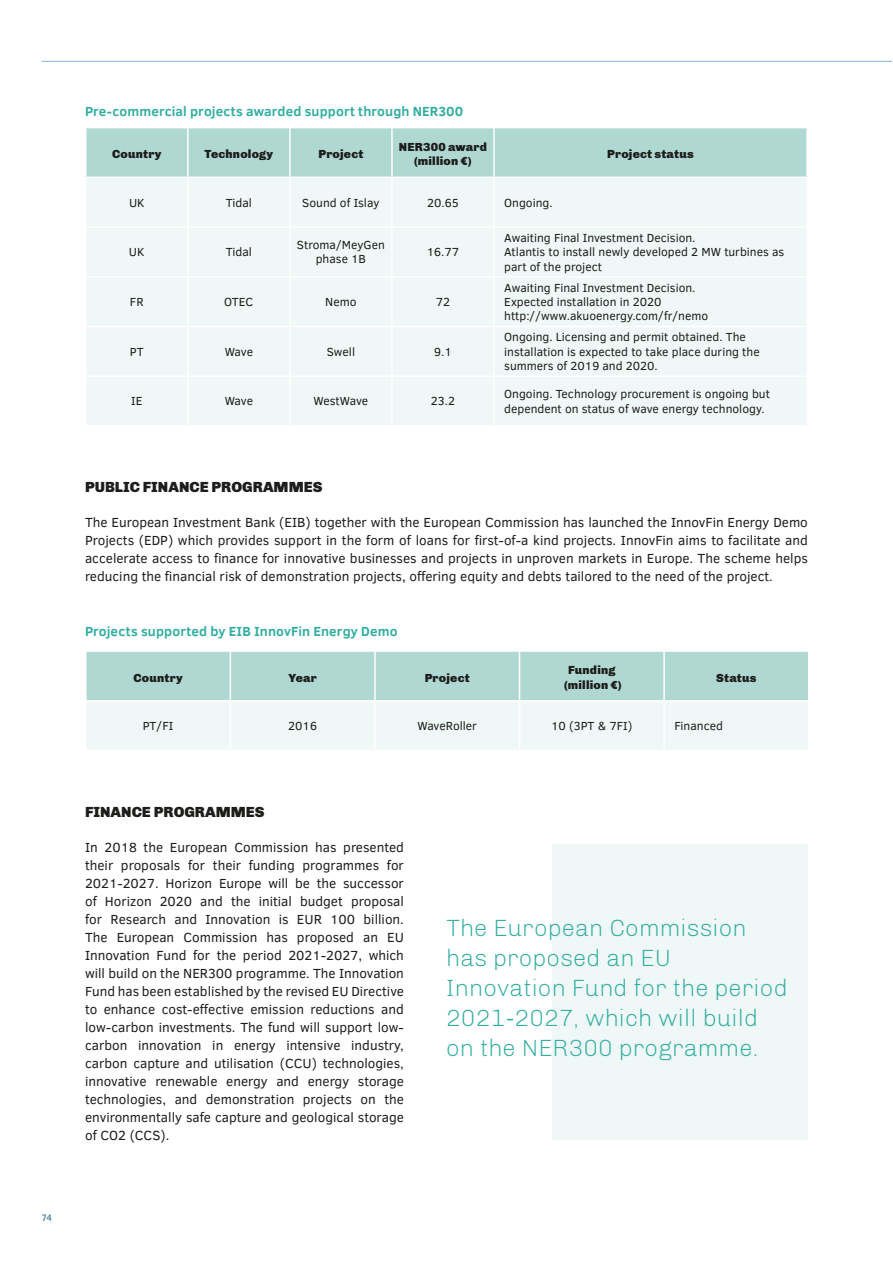
<style>
.page{position:relative;width:893px;height:1263px;background:#fff}
.page>*{position:absolute;margin:0;border:0;box-sizing:border-box;transform-origin:0 0}
.t1{font:300 24px/30px "Chivo";color:#31aea1}
.t2{font:900 15px "Chivo";color:#1d1d1b}
.t3{font:13.5px/18px "Clear Sans";color:#1d1d1b;text-align:justify}
.t4{font:700 13.5px "Clear Sans";letter-spacing:.01em;color:#31aea1}
.t5{font:12px/14.4px "Clear Sans";color:#1d1d1b}
.t6{font:900 12px/14.4px "Chivo";letter-spacing:.015em;color:#1d1d1b;text-align:center}
.t7{font:700 9px "Trade Gothic";color:#50869f}
</style>
<div class="page">
<hr style="left:42px;top:61px;width:850px;height:1px;background:#7fb4cc">
<div style="left:87px;top:128px;width:719px;height:49px;background:#b0d8d2"></div>
<div style="left:87px;top:178px;width:719px;height:247px;background:#f0f7f7"></div>
<hr style="left:187px;top:128px;width:2px;height:49px;background:#fff">
<hr style="left:289px;top:128px;width:2px;height:49px;background:#fff">
<hr style="left:391px;top:128px;width:2px;height:49px;background:#fff">
<hr style="left:493px;top:128px;width:2px;height:49px;background:#fff">
<hr style="left:187px;top:178px;width:2px;height:48px;background:#fff">
<hr style="left:289px;top:178px;width:2px;height:48px;background:#fff">
<hr style="left:391px;top:178px;width:2px;height:48px;background:#fff">
<hr style="left:493px;top:178px;width:2px;height:48px;background:#fff">
<hr style="left:85px;top:226px;width:103px;height:2px;background:#fff">
<hr style="left:188px;top:226px;width:102px;height:2px;background:#fff">
<hr style="left:187px;top:228px;width:2px;height:48px;background:#fff">
<hr style="left:290px;top:226px;width:102px;height:2px;background:#fff">
<hr style="left:289px;top:228px;width:2px;height:48px;background:#fff">
<hr style="left:392px;top:226px;width:102px;height:2px;background:#fff">
<hr style="left:391px;top:228px;width:2px;height:48px;background:#fff">
<hr style="left:85px;top:276px;width:103px;height:1px;background:#fff">
<hr style="left:188px;top:276px;width:102px;height:1px;background:#fff">
<hr style="left:187px;top:277px;width:2px;height:49px;background:#fff">
<hr style="left:290px;top:276px;width:102px;height:1px;background:#fff">
<hr style="left:289px;top:277px;width:2px;height:49px;background:#fff">
<hr style="left:392px;top:276px;width:102px;height:1px;background:#fff">
<hr style="left:391px;top:277px;width:2px;height:49px;background:#fff">
<hr style="left:493px;top:277px;width:2px;height:49px;background:#fff">
<hr style="left:85px;top:326px;width:103px;height:1px;background:#fff">
<hr style="left:188px;top:326px;width:102px;height:1px;background:#fff">
<hr style="left:187px;top:327px;width:2px;height:48px;background:#fff">
<hr style="left:290px;top:326px;width:102px;height:1px;background:#fff">
<hr style="left:289px;top:327px;width:2px;height:48px;background:#fff">
<hr style="left:392px;top:326px;width:102px;height:1px;background:#fff">
<hr style="left:391px;top:327px;width:2px;height:48px;background:#fff">
<hr style="left:494px;top:326px;width:314px;height:1px;background:#fff">
<hr style="left:493px;top:327px;width:2px;height:48px;background:#fff">
<hr style="left:85px;top:375px;width:103px;height:2px;background:#fff">
<hr style="left:188px;top:375px;width:102px;height:2px;background:#fff">
<hr style="left:187px;top:377px;width:2px;height:48px;background:#fff">
<hr style="left:290px;top:375px;width:102px;height:2px;background:#fff">
<hr style="left:289px;top:377px;width:2px;height:48px;background:#fff">
<hr style="left:392px;top:375px;width:102px;height:2px;background:#fff">
<hr style="left:391px;top:377px;width:2px;height:48px;background:#fff">
<hr style="left:494px;top:375px;width:314px;height:2px;background:#fff">
<hr style="left:493px;top:377px;width:2px;height:48px;background:#fff">
<hr style="left:494px;top:226px;width:314px;height:2px;background:#fff">
<hr style="left:493px;top:228px;width:2px;height:48px;background:#fff">
<hr style="left:494px;top:276px;width:314px;height:1px;background:#fff">
<svg style="left:87px;top:652px;width:721px;height:98px"></svg>
<hr style="left:230px;top:652px;width:1px;height:48px;background:#fff">
<hr style="left:374px;top:652px;width:2px;height:48px;background:#fff">
<hr style="left:519px;top:652px;width:1px;height:48px;background:#fff">
<hr style="left:663px;top:652px;width:2px;height:48px;background:#fff">
<hr style="left:85px;top:700px;width:145px;height:1px;background:#fff">
<hr style="left:230px;top:700px;width:145px;height:1px;background:#fff">
<hr style="left:230px;top:701px;width:1px;height:49px;background:#fff">
<hr style="left:375px;top:700px;width:144px;height:1px;background:#fff">
<hr style="left:374px;top:701px;width:2px;height:49px;background:#fff">
<hr style="left:519px;top:700px;width:145px;height:1px;background:#fff">
<hr style="left:519px;top:701px;width:1px;height:49px;background:#fff">
<hr style="left:664px;top:700px;width:145px;height:1px;background:#fff">
<hr style="left:663px;top:701px;width:2px;height:49px;background:#fff">
<div style="left:552px;top:844px;width:256px;height:296px;background:#f0f7f7"></div>
<p class="t7" style="left:42px;top:1212px;width:12px">74</p>
<p class="t4" style="left:85px;top:102px;width:380px">Pre-commercial projects awarded support through NER300</p>
<p class="t6" style="left:112px;top:147px;width:51px">Country</p>
<p class="t6" style="left:205px;top:147px;width:70px">Technology</p>
<p class="t6" style="left:318px;top:147px;width:46px">Project</p>
<p class="t6" style="left:399px;top:140px;width:90px">NER300 award (million €)</p>
<p class="t6" style="left:607px;top:147px;width:88px">Project status</p>
<p class="t5" style="left:129px;top:195px;width:17px">UK</p>
<p class="t5" style="left:226px;top:195px;width:28px">Tidal</p>
<p class="t5" style="left:302px;top:195px;width:79px">Sound of Islay</p>
<p class="t5" style="left:427px;top:195px;width:33px">20.65</p>
<p class="t5" style="left:504px;top:195px;width:50px">Ongoing.</p>
<p class="t5" style="left:129px;top:245px;width:17px">UK</p>
<p class="t5" style="left:226px;top:245px;width:28px">Tidal</p>
<p class="t5" style="left:297px;top:238px;width:89px;text-align:center">Stroma/MeyGen phase 1B</p>
<p class="t5" style="left:427px;top:245px;width:34px">16.77</p>
<p class="t5" style="left:504px;top:230px;width:282px">Awaiting Final Investment Decision.<br>Atlantis to install newly developed 2 MW turbines as part of the project</p>
<p class="t5" style="left:130px;top:295px;width:15px">FR</p>
<p class="t5" style="left:224px;top:295px;width:31px">OTEC</p>
<p class="t5" style="left:325px;top:295px;width:33px">Nemo</p>
<p class="t5" style="left:436px;top:295px;width:16px">72</p>
<p class="t5" style="left:130px;top:344px;width:15px">PT</p>
<p class="t5" style="left:225px;top:344px;width:30px">Wave</p>
<p class="t5" style="left:327px;top:344px;width:30px">Swell</p>
<p class="t5" style="left:434px;top:344px;width:19px">9.1</p>
<p class="t5" style="left:504px;top:280px;width:206px">Awaiting Final Investment Decision.<br>Expected installation in 2020 http://www.akuoenergy.com/fr/nemo</p>
<p class="t5" style="left:504px;top:330px;width:257px">Ongoing. Licensing and permit obtained. The installation is expected to take place during the summers of 2019 and 2020.</p>
<p class="t5" style="left:131px;top:394px;width:13px">IE</p>
<p class="t5" style="left:225px;top:394px;width:30px">Wave</p>
<p class="t5" style="left:314px;top:394px;width:56px">WestWave</p>
<p class="t5" style="left:431px;top:394px;width:26px">23.2</p>
<p class="t5" style="left:504px;top:387px;width:267px">Ongoing. Technology procurement is ongoing but dependent on status of wave energy technology.</p>
<p class="t2" style="left:85px;top:478px;width:239px">PUBLIC FINANCE PROGRAMMES</p>
<p class="t3" style="left:85px;top:513px;width:724px">The European Investment Bank (EIB) together with the European Commission has launched the InnovFin Energy Demo Projects (EDP) which provides support in the form of loans for first-of-a kind projects. InnovFin aims to facilitate and accelerate access to finance for innovative businesses and projects in unproven markets in Europe. The scheme helps reducing the financial risk of demonstration projects, offering equity and debts tailored to the need of the project.</p>
<p class="t4" style="left:85px;top:622px;width:314px">Projects supported by EIB InnovFin Energy Demo</p>
<p class="t6" style="left:133px;top:670px;width:51px">Country</p>
<p class="t6" style="left:288px;top:670px;width:30px">Year</p>
<p class="t6" style="left:425px;top:670px;width:46px">Project</p>
<p class="t6" style="left:564px;top:663px;width:59px">Funding (million €)</p>
<p class="t6" style="left:716px;top:670px;width:42px">Status</p>
<p class="t5" style="left:143px;top:718px;width:32px">PT/FI</p>
<p class="t5" style="left:288px;top:718px;width:30px">2016</p>
<p class="t5" style="left:417px;top:718px;width:61px">WaveRoller</p>
<p class="t5" style="left:551px;top:718px;width:83px">10 (3PT &amp; 7FI)</p>
<p class="t5" style="left:674px;top:718px;width:50px">Financed</p>
<p class="t2" style="left:85px;top:803px;width:181px">FINANCE PROGRAMMES</p>
<p class="t3" style="left:85px;top:839px;width:320px">In 2018 the European Commission has presented their proposals for their funding programmes for 2021-2027. Horizon Europe will be the successor of Horizon 2020 and the initial budget proposal for Research and Innovation is EUR 100 billion.<br>The European Commission has proposed an EU Innovation Fund for the period 2021-2027, which will build on the NER300 programme. The Innovation Fund has been established by the revised EU Directive to enhance cost-effective emission reductions and low-carbon investments. The fund will support low&shy;carbon innovation in energy intensive industry, carbon capture and utilisation (CCU) technologies, innovative renewable energy and energy storage technologies, and demonstration projects on the environmentally safe capture and geological storage of CO2 (CCS).</p>
<h1 class="t1" style="left:446px;top:912px;width:343px">The European Commission has proposed an EU<br>Innovation Fund for the period<br>2021-2027, which will build on the NER300 programme.</h1>
</div>
